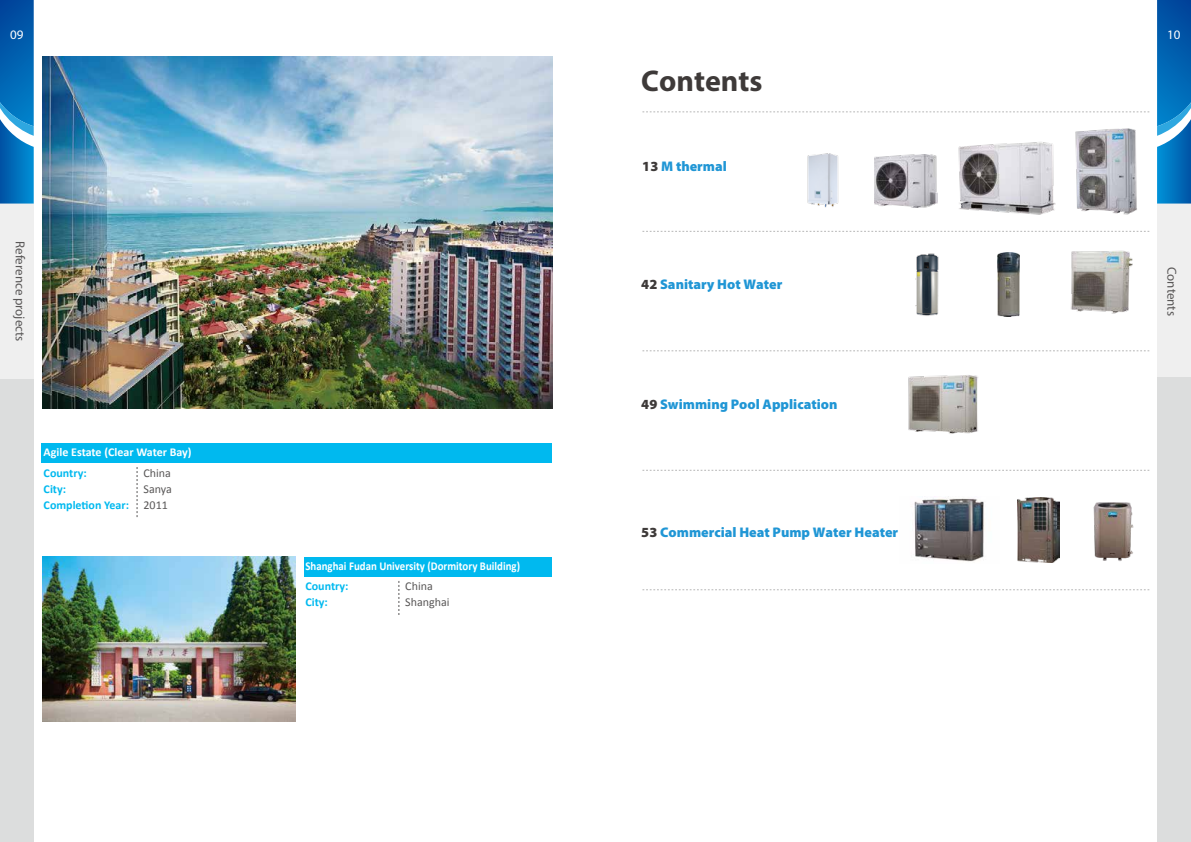
<style>
.page{position:relative;width:1191px;height:842px;background:#fff}
.page>*{position:absolute;margin:0;border:0;box-sizing:border-box;transform-origin:0 0}
.t1{font:700 30px "Myriad Pro";color:#3e3a39}
.t2{font:900 14px "Myriad Pro";color:#2096d5}
.t3{font:13px "Myriad Pro";color:#595757}
.t4{font:13px "Myriad Pro";color:#fff}
.t5{font:700 12px "Calibri";color:#fff;scale:.9 1}
.t6{font:700 12px/16px "Calibri";color:#00b9ef}
.t7{font:12px/16px "Calibri";color:#595757;text-align:justify}
.t8{font:700 12px "Calibri";color:#fff}
.s1{color:#3e3a39}
</style>
<div class="page">
<div style="left:41px;top:443px;width:511px;height:20px;background:#00b9ef"></div>
<svg style="left:137px;top:467px;width:1px;height:50px"></svg>
<img style="left:43px;top:57px;width:509px;height:352px">
<div style="left:304px;top:557px;width:248px;height:20px;background:#00b9ef"></div>
<svg style="left:398px;top:581px;width:1px;height:34px"></svg>
<img style="left:42px;top:557px;width:253px;height:164px">
<div style="left:0;top:377px;width:34px;height:465px;background:#dcdddd"></div>
<div style="left:0;top:204px;width:34px;height:175px;background:#efefef"></div>
<svg style="left:0;top:0;width:34px;height:204px;background:#1272ba"></svg>
<div style="left:1157px;top:204px;width:34px;height:175px;background:#efefef"></div>
<svg style="left:1157px;top:0;width:34px;height:204px;background:#1172bb"></svg>
<div style="left:1157px;top:377px;width:34px;height:465px;background:#dcdddd"></div>
<img style="left:914px;top:496px;width:71px;height:66px">
<svg style="left:642px;top:231px;width:507px;height:1px"></svg>
<svg style="left:642px;top:111px;width:507px;height:1px"></svg>
<svg style="left:642px;top:350px;width:507px;height:1px"></svg>
<svg style="left:642px;top:470px;width:507px;height:1px"></svg>
<svg style="left:642px;top:589px;width:507px;height:1px"></svg>
<img style="left:915px;top:253px;width:24px;height:63px">
<img style="left:997px;top:253px;width:22px;height:63px">
<img style="left:1070px;top:250px;width:63px;height:64px">
<img style="left:908px;top:375px;width:70px;height:59px">
<img style="left:1093px;top:502px;width:41px;height:59px">
<img style="left:1017px;top:497px;width:43px;height:65px">
<img style="left:807px;top:153px;width:32px;height:55px">
<img style="left:875px;top:155px;width:62px;height:52px">
<img style="left:958px;top:142px;width:98px;height:73px">
<img style="left:1075px;top:128px;width:62px;height:87px">
<p class="t4" style="left:10px;top:27px;width:15px">09</p>
<p class="t3" style="left:28px;top:241px;width:102px;rotate:90deg">Reference projects</p>
<p class="t8" style="left:44px;top:444px;width:149px">Agile Estate (Clear Water Bay)</p>
<p class="t7" style="left:143px;top:465px;width:30px">China Sanya 2011</p>
<p class="t6" style="left:44px;top:465px;width:87px">Country:<br>City:<br>Completion Year:</p>
<p class="t5" style="left:305px;top:558px;width:240px">Shanghai Fudan University (Dormitory Building)</p>
<p class="t6" style="left:305px;top:578px;width:45px">Country:<br>City:</p>
<p class="t7" style="left:405px;top:578px;width:46px">China<br>Shanghai</p>
<h1 class="t1" style="left:641px;top:61px;width:123px">Contents</h1>
<p class="t2" style="left:642px;top:158px;width:86px"><span class="s1">13</span> M thermal</p>
<p class="t2" style="left:641px;top:276px;width:143px"><span class="s1">42</span> Sanitary Hot Water</p>
<p class="t2" style="left:641px;top:396px;width:198px"><span class="s1">49</span> Swimming Pool Application</p>
<p class="t2" style="left:641px;top:524px;width:258px"><span class="s1">53</span> Commercial Heat Pump Water Heater</p>
<p class="t4" style="left:1167px;top:27px;width:15px">10</p>
<p class="t3" style="left:1180px;top:267px;width:51px;rotate:90deg">Contents</p>
</div>
